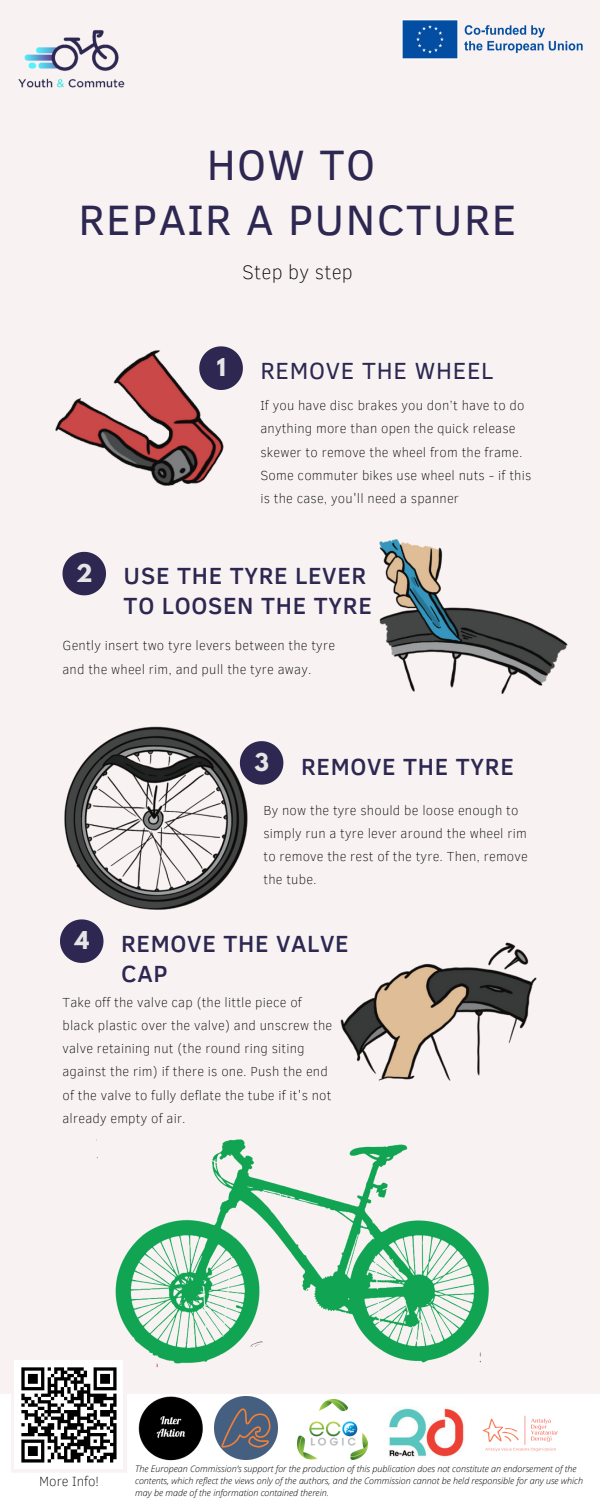
<style>
.page{position:relative;width:600px;height:1500px;background:#f8f3f2}
.page>*{position:absolute;margin:0;border:0;box-sizing:border-box;transform-origin:0 0}
.t1{font:43.6px "Clear Sans";letter-spacing:.03em;color:#2d2751}
.t2{font:500 24px/30px "Clear Sans";letter-spacing:.03em;color:#2d2751}
.t3{font:24px "Clear Sans";letter-spacing:.03em;color:#2d2751}
.t4{font:700 21.8px "League Spartan";color:#e5e5e6}
.t5{font:100 20px "Clear Sans";letter-spacing:.01em;color:#000}
.t6{font:100 13.7px "Clear Sans";color:#000}
.t7{font:100 13.4px/23.2px "Clear Sans";letter-spacing:.015em;color:#000}
.t8{font:italic 300 9px/12px "Open Sans";color:#000}
</style>
<div class="page">
<img style="left:18px;top:30px;width:107px;height:58px">
<img style="left:402px;top:20px;width:181px;height:39px">
<svg style="left:240px;top:357px;width:3px;height:22px"></svg>
<img style="left:64px;top:726px;width:184px;height:184px">
<svg style="left:240px;top:741px;width:43px;height:44px"></svg>
<svg style="left:60px;top:919px;width:44px;height:44px"></svg>
<img style="left:55px;top:346px;width:185px;height:140px">
<img style="left:379px;top:539px;width:189px;height:155px">
<svg style="left:63px;top:552px;width:43px;height:43px"></svg>
<img style="left:340px;top:942px;width:197px;height:84px">
<img style="left:96px;top:1026px;width:428px;height:342px">
<div style="left:0;top:1394px;width:600px;height:106px;background:#fff"></div>
<img style="left:138px;top:1396px;width:65px;height:65px">
<img style="left:214px;top:1396px;width:64px;height:64px">
<img style="left:298px;top:1399px;width:70px;height:61px">
<img style="left:388px;top:1407px;width:76px;height:52px">
<img style="left:482px;top:1415px;width:76px;height:37px">
<svg style="left:11px;top:1357px;width:116px;height:115px"></svg>
<p class="t1" style="left:207px;top:133px;width:170px">HOW TO</p>
<p class="t1" style="left:79px;top:188px;width:439px">REPAIR A PUNCTURE</p>
<p class="t5" style="left:242px;top:258px;width:112px">Step by step</p>
<p class="t4" style="left:76px;top:562px;width:18px">2</p>
<p class="t4" style="left:217px;top:357px;width:11px">1</p>
<p class="t3" style="left:260px;top:353px;width:234px">REMOVE THE WHEEL</p>
<p class="t7" style="left:260px;top:393px;width:266px">If you have disc brakes you don’t have to do anything more than open the quick release skewer to remove the wheel from the frame.</p>
<p class="t7" style="left:260px;top:463px;width:272px">Some commuter bikes use wheel nuts - if this is the case, you'll need a spanner</p>
<p class="t2" style="left:124px;top:559px;width:250px">USE THE TYRE LEVER<br>TO LOOSEN THE TYRE</p>
<p class="t7" style="left:63px;top:633px;width:274px">Gently insert two tyre levers between the tyre and the wheel rim, and pull the tyre away.</p>
<p class="t4" style="left:75px;top:930px;width:16px">4</p>
<p class="t4" style="left:255px;top:752px;width:16px">3</p>
<p class="t2" style="left:301px;top:750px;width:214px">REMOVE THE TYRE</p>
<p class="t7" style="left:263px;top:798px;width:266px">By now the tyre should be loose enough to simply run a tyre lever around the wheel rim to remove the rest of the tyre. Then, remove the tube.</p>
<p class="t2" style="left:121px;top:927px;width:229px">REMOVE THE VALVE<br>CAP</p>
<p class="t7" style="left:63px;top:990px;width:271px">Take off the valve cap (the little piece of black plastic over the valve) and unscrew the valve retaining nut (the round ring siting against the rim) if there is one. Push the end of the valve to fully deflate the tube if it's not already empty of air.</p>
<p class="t6" style="left:39px;top:1471px;width:61px">More Info!</p>
<p class="t8" style="left:135px;top:1463px;width:449px">The European Commission’s support for the production of this publication does not constitute an endorsement of the contents, which reflect the views only of the authors, and the Commission cannot be held responsible for any use which may be made of the information contained therein.</p>
</div>
